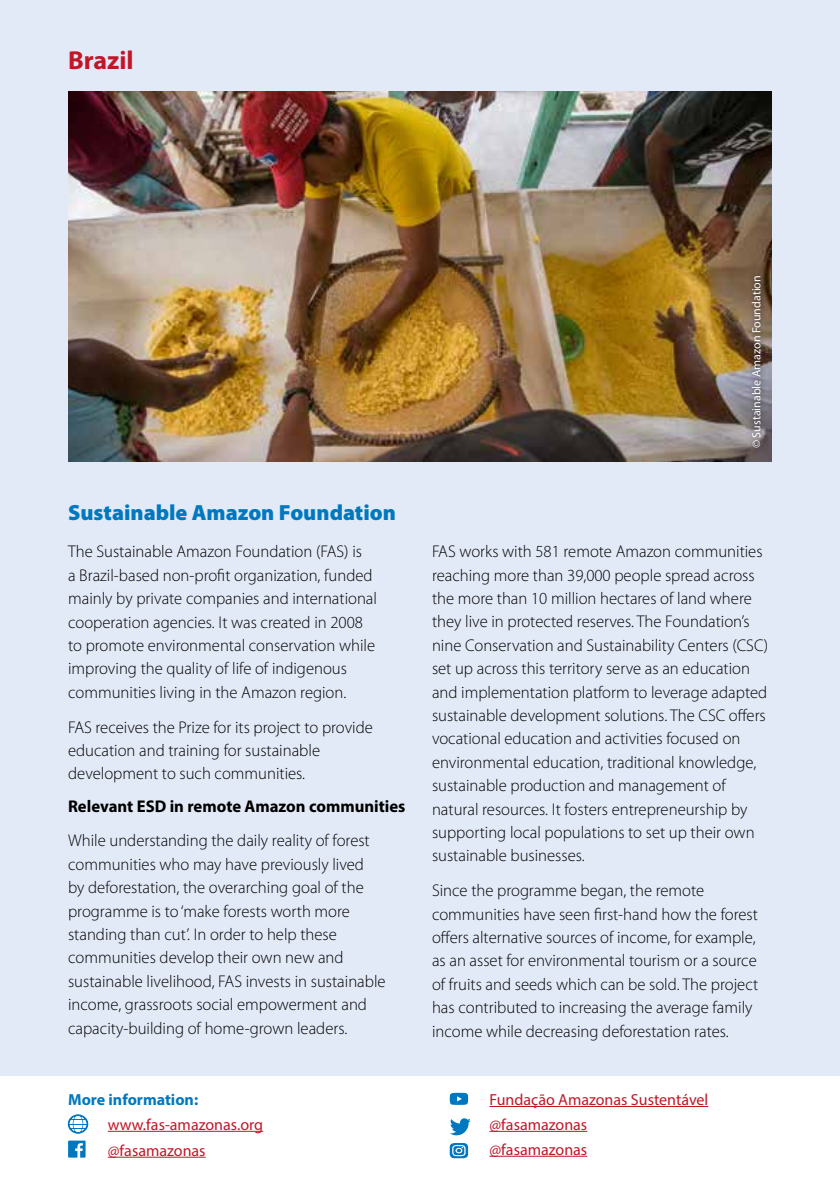
<style>
.page{position:relative;width:840px;height:1191px;background:#fff}
.page>*{position:absolute;margin:0;border:0;box-sizing:border-box;transform-origin:0 0}
.t1{font:700 26px "Myriad Pro";color:#c11628}
.t2{font:900 22px "Myriad Pro";color:#0078bf}
.t3{font:300 17px/23.4px "Myriad Pro";color:#000}
.t4{font:700 17px "Myriad Pro";color:#000}
.t5{font:16px/24.8px "Myriad Pro";color:#c11628}
.t6{font:700 16px "Myriad Pro";color:#0078bf}
.t7{font:12px "Myriad Pro";color:#fff}
</style>
<div class="page">
<hr style="left:839px;top:0;width:1px;height:1075px;background:#e2e9f7">
<div style="left:0;top:0;width:839px;height:1075px;background:#e2e9f7"></div>
<svg style="left:450px;top:1118px;width:20px;height:17px"></svg>
<hr style="left:108px;top:1130px;width:155px;height:1px;background:#c11628">
<hr style="left:108px;top:1156px;width:97px;height:1px;background:#c11628">
<svg style="left:68px;top:1114px;width:20px;height:19px"></svg>
<svg style="left:68px;top:1140px;width:17px;height:17px"></svg>
<hr style="left:489px;top:1106px;width:219px;height:1px;background:#c11628">
<hr style="left:489px;top:1131px;width:98px;height:1px;background:#c11628">
<hr style="left:489px;top:1155px;width:98px;height:1px;background:#c11628">
<svg style="left:449px;top:1092px;width:19px;height:13px"></svg>
<img style="left:68px;top:92px;width:703px;height:369px">
<div style="left:745px;top:270px;width:20px;height:184px;background:#000;opacity:.62"></div>
<svg style="left:449px;top:1143px;width:19px;height:15px"></svg>
<h1 class="t1" style="left:68px;top:43px;width:67px">Brazil</h1>
<p class="t2" style="left:68px;top:498px;width:329px">Sustainable Amazon Foundation</p>
<p class="t3" style="left:68px;top:540px;width:310px">The Sustainable Amazon Foundation (FAS) is<br>a Brazil-based non-profit organization, funded mainly by private companies and international cooperation agencies. It was created in 2008 to promote environmental conservation while improving the quality of life of indigenous communities living in the Amazon region.</p>
<p class="t3" style="left:68px;top:715px;width:306px">FAS receives the Prize for its project to provide education and training for sustainable development to such communities.</p>
<p class="t4" style="left:68px;top:795px;width:339px">Relevant ESD in remote Amazon communities</p>
<p class="t3" style="left:68px;top:829px;width:319px">While understanding the daily reality of forest communities who may have previously lived<br>by deforestation, the overarching goal of the programme is to ‘make forests worth more standing than cut’. In order to help these communities develop their own new and sustainable livelihood, FAS invests in sustainable income, grassroots social empowerment and capacity-building of home-grown leaders.</p>
<p class="t6" style="left:68px;top:1089px;width:131px">More information:</p>
<p class="t5" style="left:108px;top:1111px;width:157px;line-height:25.8px">www.fas-amazonas.org @fasamazonas</p>
<p class="t7" style="left:748px;top:448px;width:174px;rotate:-90deg">© Sustainable Amazon Foundation</p>
<p class="t3" style="left:432px;top:540px;width:337px">FAS works with 581 remote Amazon communities reaching more than 39,000 people spread across the more than 10 million hectares of land where they live in protected reserves. The Foundation’s nine Conservation and Sustainability Centers (CSC) set up across this territory serve as an education and implementation platform to leverage adapted sustainable development solutions. The CSC offers vocational education and activities focused on environmental education, traditional knowledge, sustainable production and management of natural resources. It fosters entrepreneurship by supporting local populations to set up their own sustainable businesses.</p>
<p class="t3" style="left:432px;top:878px;width:327px">Since the programme began, the remote communities have seen first-hand how the forest offers alternative sources of income, for example, as an asset for environmental tourism or a source of fruits and seeds which can be sold. The project has contributed to increasing the average family income while decreasing deforestation rates.</p>
<p class="t5" style="left:489px;top:1086px;width:220px">Fundação Amazonas Sustentável @fasamazonas<br>@fasamazonas</p>
</div>
